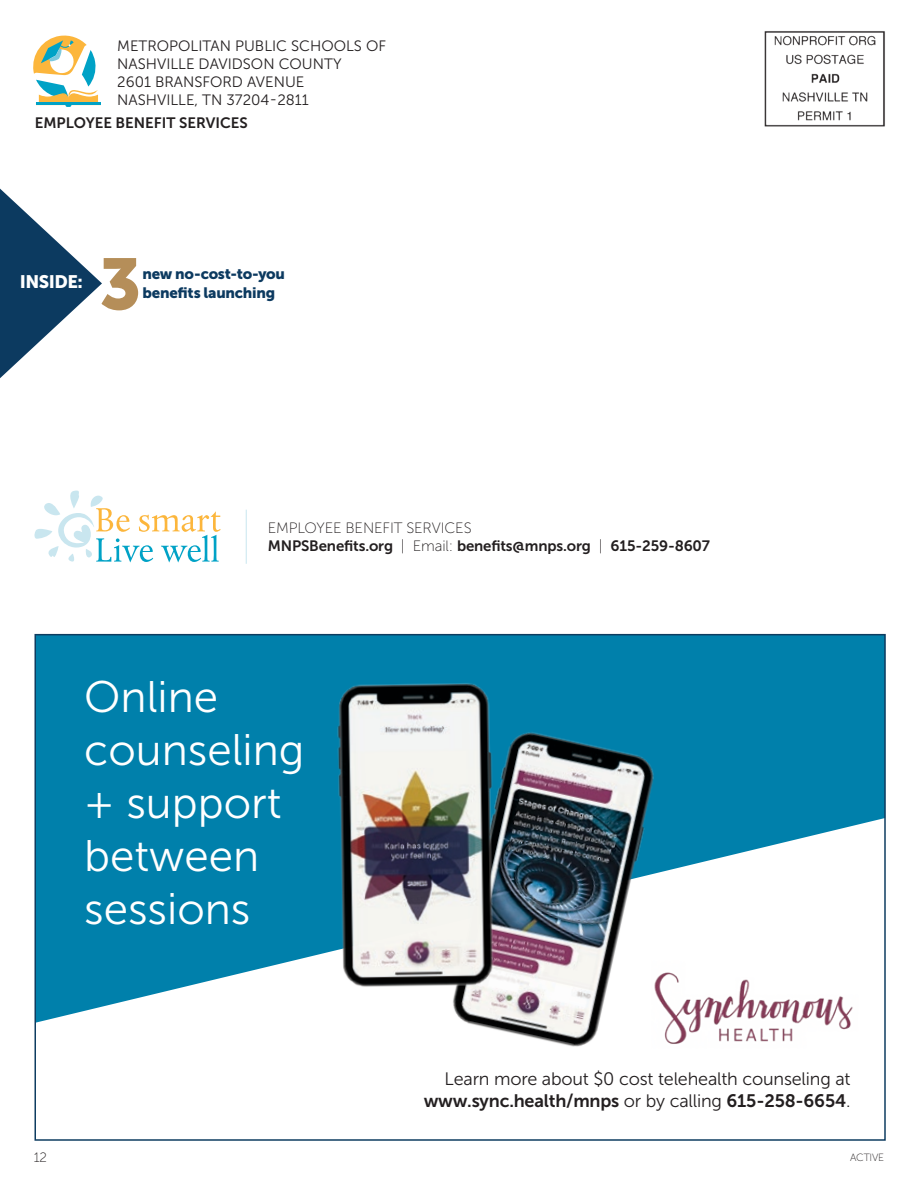
<style>
.page{position:relative;width:918px;height:1188px;background:#fff}
.page>*{position:absolute;margin:0;border:0;box-sizing:border-box;transform-origin:0 0}
.t1{font:72px "Museo Sans 900";color:#b58e59}
.t2{font:44.1px/52.8px "Museo Sans 300";color:#fff}
.t3{font:18px "Museo Sans 700";letter-spacing:-.01em;color:#231f20}
.t4{font:18px "Museo Sans 300";letter-spacing:-.01em;color:#231f20}
.t5{font:18px "Museo Sans 900";letter-spacing:-.03em;color:#fff}
.t6{font:15px/18px "Museo Sans 300";color:#231f20}
.t7{font:15px "Museo Sans 700";letter-spacing:-.01em;color:#231f20}
.t8{font:15px/19.5px "Museo Sans 900";letter-spacing:-.015em;color:#0c3a60}
.t9{font:15px "Museo Sans 100";letter-spacing:-.01em;color:#231f20}
.t10{font:13.5px "Museo Sans 100";color:#231f20}
.t11{font:10.5px "Museo Sans 100";letter-spacing:-.02em;color:#231f20}
.s1{font-family:"Museo Sans 100"}
.s2{font-family:"Museo Sans 300"}
</style>
<div class="page">
<svg style="left:34px;top:491px;width:187px;height:72px"></svg>
<hr style="left:246px;top:510px;width:1px;height:54px;background:#c9e6ef">
<img style="left:764px;top:31px;width:121px;height:96px">
<svg style="left:33px;top:36px;width:68px;height:71px"></svg>
<svg style="left:0;top:189px;width:102px;height:189px"></svg>
<svg style="left:37px;top:637px;width:846px;height:386px;fill:#0080ab"></svg>
<img style="left:436px;top:697px;width:233px;height:350px">
<img style="left:225px;top:653px;width:284px;height:361px">
<img style="left:652px;top:944px;width:208px;height:103px">
<p class="t6" style="left:117px;top:37px;width:270px">METROPOLITAN PUBLIC SCHOOLS OF<br>NASHVILLE DAVIDSON COUNTY<br>2601 BRANSFORD AVENUE<br>NASHVILLE, TN 37204-2811</p>
<p class="t7" style="left:35px;top:114px;width:215px">EMPLOYEE BENEFIT SERVICES</p>
<p class="t5" style="left:20px;top:271px;width:64px">INSIDE:</p>
<h1 class="t1" style="left:99px;top:243px;width:44px">3</h1>
<p class="t8" style="left:142px;top:264px;width:144px">new no-cost-to-you benefits launching</p>
<p class="t9" style="left:268px;top:520px;width:205px">EMPLOYEE BENEFIT SERVICES</p>
<p class="t7" style="left:268px;top:538px;width:444px">MNPSBenefits.org <span class="s1">| Email:</span> benefits@mnps.org <span class="s1">|</span> 615-259-8607</p>
<h2 class="t2" style="left:84px;top:671px;width:222px">Online counseling + support between sessions</h2>
<p class="t4" style="left:445px;top:1069px;width:407px">Learn more about $0 cost telehealth counseling at</p>
<p class="t3" style="left:424px;top:1091px;width:428px">www.sync.health/mnps <span class="s2">or by calling</span> 615-258-6654<span class="s2">.</span></p>
<p class="t10" style="left:34px;top:1150px;width:15px">12</p>
<p class="t11" style="left:850px;top:1151px;width:36px">ACTIVE</p>
</div>
